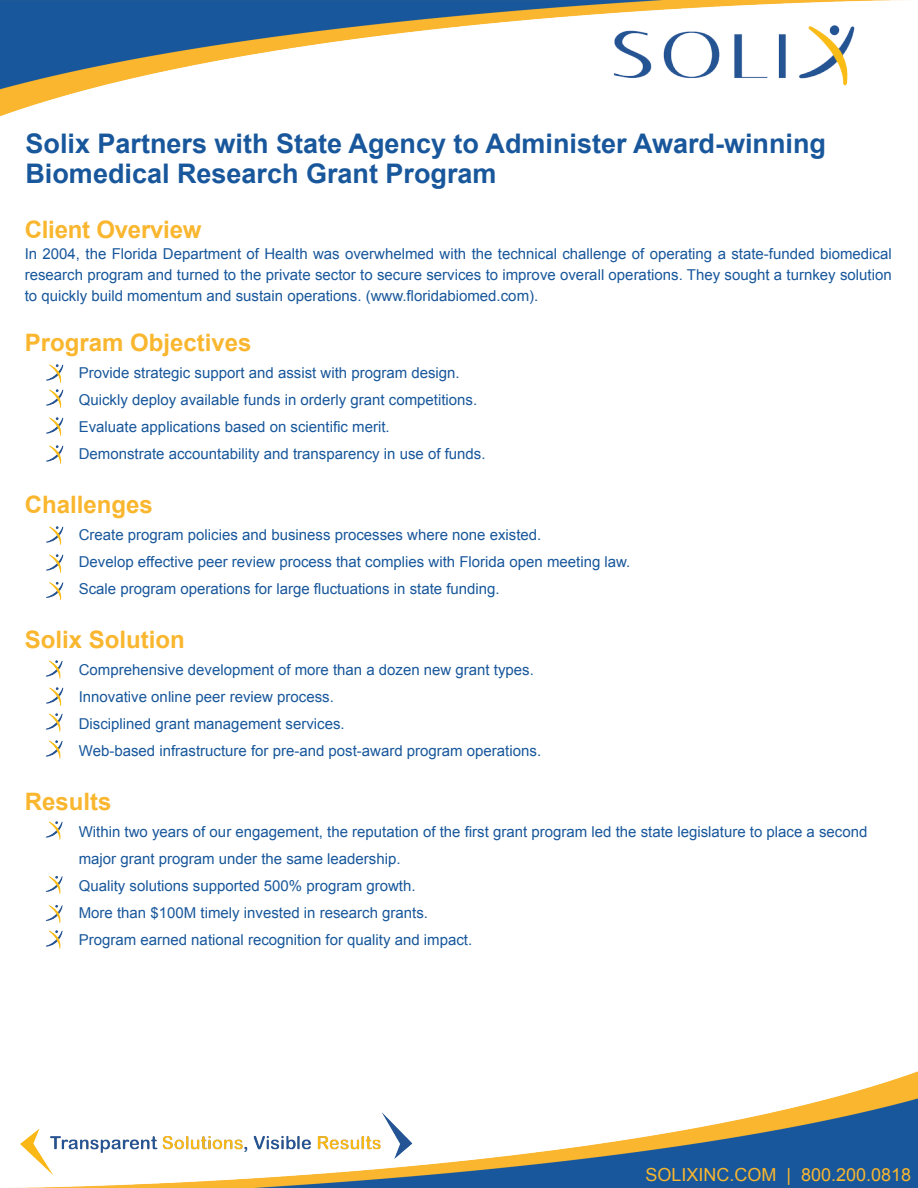
<style>
.page{position:relative;width:918px;height:1188px;background:#fff}
.page>*{position:absolute;margin:0;border:0;box-sizing:border-box;transform-origin:0 0}
.t1{font:700 27px/30px "Arial";color:#18579b}
.t2{font:700 24px "Arial";color:#f9b62e}
.t3{font:18px "Arial";color:#f9b62e}
.t4{font:15px/27px "Arial";color:#18579b}
</style>
<div class="page">
<img style="left:0;top:0;width:917px;height:1188px">
<img style="left:572px;top:7px;width:326px;height:98px">
<svg style="left:740px;top:155px;width:65px;height:65px"></svg>
<img style="left:21px;top:1113px;width:393px;height:61px">
<img style="left:35px;top:354px;width:38px;height:25px">
<img style="left:35px;top:379px;width:38px;height:28px">
<img style="left:35px;top:407px;width:38px;height:28px">
<img style="left:35px;top:435px;width:38px;height:36px">
<img style="left:35px;top:516px;width:37px;height:28px">
<img style="left:35px;top:544px;width:37px;height:28px">
<img style="left:35px;top:572px;width:37px;height:35px">
<img style="left:35px;top:650px;width:37px;height:27px">
<img style="left:35px;top:677px;width:37px;height:26px">
<img style="left:35px;top:930px;width:37px;height:26px">
<img style="left:35px;top:812px;width:37px;height:35px">
<img style="left:35px;top:703px;width:37px;height:27px">
<img style="left:35px;top:730px;width:37px;height:36px">
<img style="left:35px;top:866px;width:37px;height:29px">
<img style="left:35px;top:895px;width:37px;height:35px">
<h1 class="t1" style="left:26px;top:129px;width:802px">Solix Partners with State Agency to Administer Award-winning<br>Biomedical Research Grant Program</h1>
<h2 class="t2" style="left:25px;top:214px;width:178px">Client Overview</h2>
<p class="t4" style="left:25px;top:243px;width:868px;line-height:21px;text-align:justify">In 2004, the Florida Department of Health was overwhelmed with the technical challenge of operating a state-funded biomedical research program and turned to the private sector to secure services to improve overall operations. They sought a turnkey solution to quickly build momentum and sustain operations. (www.floridabiomed.com).</p>
<h2 class="t2" style="left:25px;top:326px;width:228px">Program Objectives</h2>
<p class="t4" style="left:79px;top:359px;width:408px">Provide strategic support and assist with program design.<br>Quickly deploy available funds in orderly grant competitions.<br>Evaluate applications based on scientific merit.<br>Demonstrate accountability and transparency in use of funds.</p>
<h2 class="t2" style="left:25px;top:488px;width:130px">Challenges</h2>
<p class="t4" style="left:79px;top:521px;width:553px">Create program policies and business processes where none existed.<br>Develop effective peer review process that complies with Florida open meeting law.<br>Scale program operations for large fluctuations in state funding.</p>
<h2 class="t2" style="left:25px;top:623px;width:162px">Solix Solution</h2>
<p class="t4" style="left:79px;top:656px;width:464px">Comprehensive development of more than a dozen new grant types.<br>Innovative online peer review process.<br>Disciplined grant management services.<br>Web-based infrastructure for pre-and post-award program operations.</p>
<h2 class="t2" style="left:25px;top:785px;width:88px">Results</h2>
<p class="t4" style="left:79px;top:818px;width:790px">Within two years of our engagement, the reputation of the first grant program led the state legislature to place a second major grant program under the same leadership.<br>Quality solutions supported 500% program growth.<br>More than $100M timely invested in research grants.<br>Program earned national recognition for quality and impact.</p>
<p class="t3" style="left:645px;top:1163px;width:267px">SOLIXINC.COM | 800.200.0818</p>
</div>
